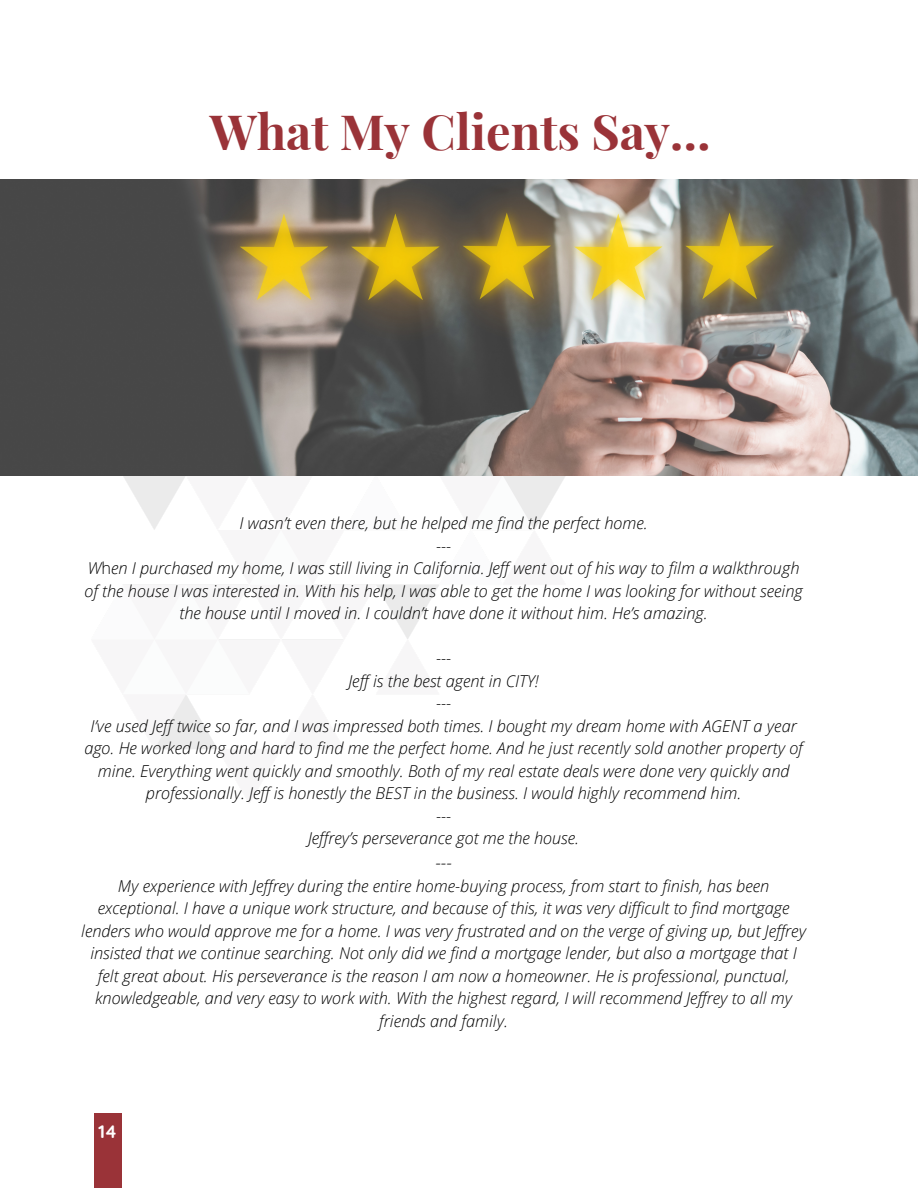
<style>
.page{position:relative;width:918px;height:1188px;background:#fff}
.page>*{position:absolute;margin:0;border:0;box-sizing:border-box;transform-origin:0 0}
.t1{font:700 48.6px "Playfair Display";color:#9a3338}
.t2{font:700 18px "Quicksand";color:#fff}
.t3{font:italic 300 17.85px "Open Sans";color:#000}
.t4{font:italic 300 16.35px/22.5px "Open Sans";color:#000;text-align:center}
.s1{font-style:normal}
</style>
<div class="page">
<img style="left:123px;top:476px;width:442px;height:273px">
<img style="left:0;top:180px;width:918px;height:296px">
<div style="left:94px;top:1114px;width:28px;height:74px;background:#9a3338"></div>
<h1 class="t1" style="left:210px;top:97px;width:502px">What My Clients Say…</h1>
<p class="t4" style="left:84px;top:512px;width:720px">I wasn’t even there, but he helped me find the perfect home.<br>---<br>W<span class="s1">h</span>en I purchased my home, I was still living in California. Jeff went out of his way to film a walkthrough of the house I was interested in. With his help, I was able to get the home I was looking for without seeing the house until I moved in. I couldn’t have done it without him. He’s amazing.</p>
<p class="t4" style="left:84px;top:647px;width:720px">---<br>Jeff is the best agent in CITY!<br>---<br>I’ve used Jeff twice so far, and I was impressed both times. I bought my dream home with AGENT a year ago. He worked long and hard to find me the perfect home. And he just recently sold another property of mine. Everything went quickly and smoothly. Both of my real estate deals were done very quickly and professionally. Jeff is honestly the BEST in the business. I would highly recommend him.<br>---<br>Jeffrey’s perseverance got me the house.</p>
<p class="t3" style="left:435px;top:850px;width:18px">---</p>
<p class="t4" style="left:81px;top:874px;width:726px">My experience with Jeffrey during the entire home-buying process, from start to finish, has been exceptional. I have a unique work structure, and because of this, it was very difficult to find mortgage lenders who would approve me for a home. I was very frustrated and on the verge of giving up, but Jeffrey insisted that we continue searching. Not only did we find a mortgage lender, but also a mortgage that I felt great about. His perseverance is the reason I am now a homeowner. He is professional, punctual, knowledgeable, and very easy to work with. With the highest regard, I will recommend Jeffrey to all my friends and family.</p>
<p class="t2" style="left:98px;top:1120px;width:20px">14</p>
</div>
